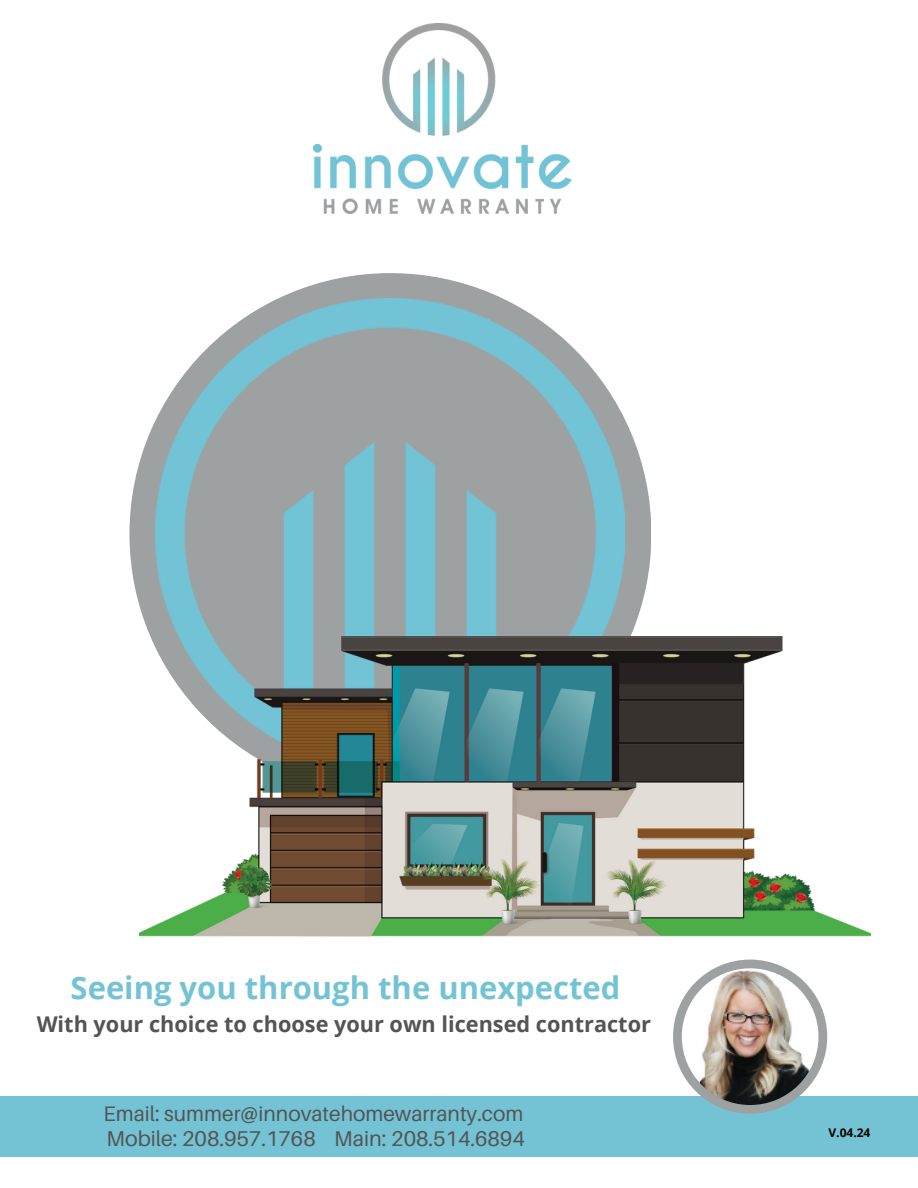
<style>
.page{position:relative;width:918px;height:1188px;background:#fff}
.page>*{position:absolute;margin:0;border:0;box-sizing:border-box;transform-origin:0 0}
.t1{font:700 31.05px "Open Sans";color:#74c3d5}
.t2{font:700 21.75px "Open Sans";color:#545454}
.t3{font:21.45px "Aileron";color:#545454}
.t4{font:21px "Aileron";color:#545454}
.t5{font:700 12px "Open Sans";color:#000}
</style>
<div class="page">
<div style="left:129px;top:273px;width:522px;height:522px;background:#9ea1a2;border-radius:50%"></div>
<img style="left:156px;top:298px;width:469px;height:338px">
<img style="left:313px;top:24px;width:258px;height:190px">
<div style="left:0;top:1096px;width:918px;height:61px;background:#74c3d5"></div>
<div style="left:673px;top:960px;width:154px;height:154px;background:#9ea1a2;border-radius:50%"></div>
<img style="left:682px;top:968px;width:136px;height:137px;border-radius:50%">
<img style="left:140px;top:636px;width:730px;height:301px">
<h1 class="t1" style="left:71px;top:966px;width:551px">Seeing you through the unexpected</h1>
<h2 class="t2" style="left:37px;top:1009px;width:616px">With your choice to choose your own licensed contractor</h2>
<h3 class="t4" style="left:103px;top:1100px;width:421px">Email: summer@innovatehomewarranty.com</h3>
<h3 class="t3" style="left:107px;top:1125px;width:420px">Mobile: 208.957.1768 Main: 208.514.6894</h3>
<p class="t5" style="left:829px;top:1125px;width:43px">V.04.24</p>
</div>
